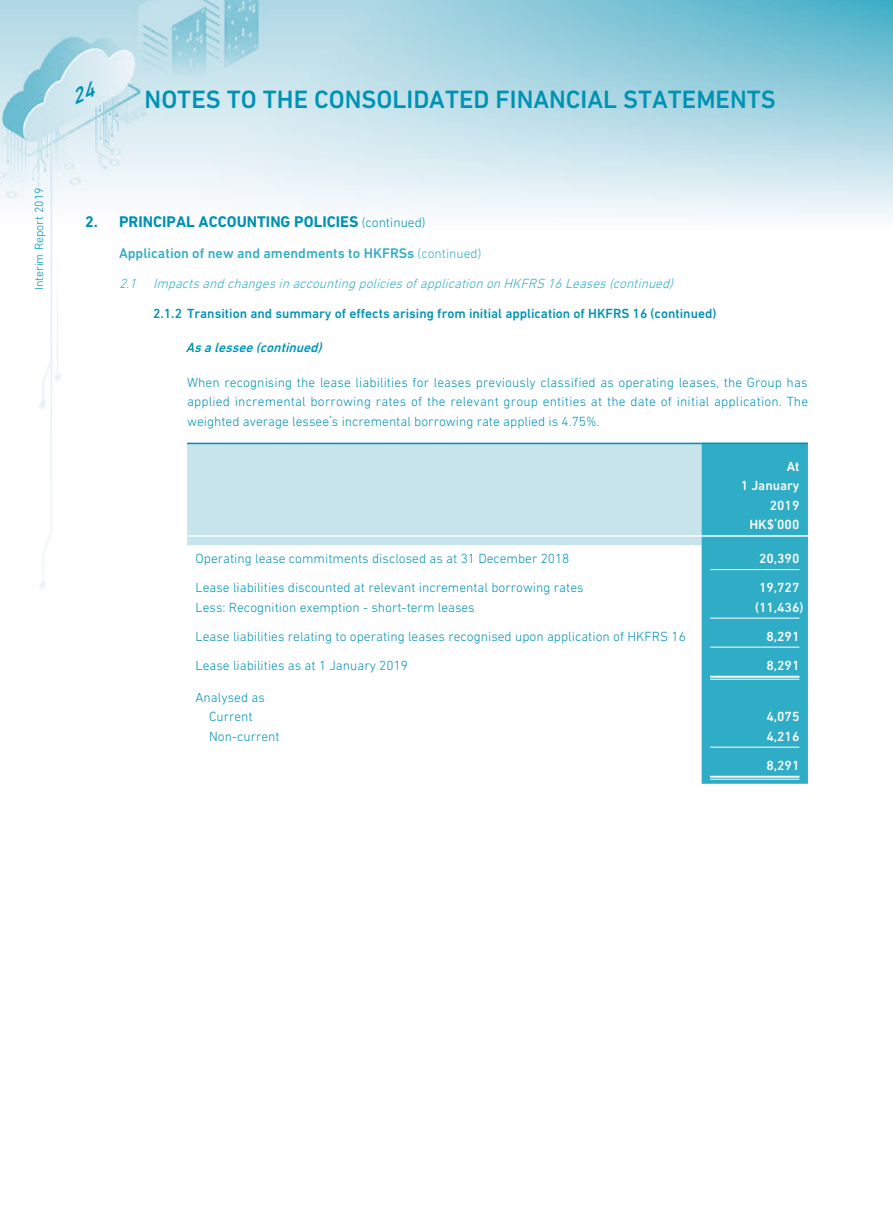
<style>
.page{position:relative;width:893px;height:1212px;background:#fff}
.page>*{position:absolute;margin:0;border:0;box-sizing:border-box;transform-origin:0 0}
.t1{font:500 25.5px "DIN Next LT Pro";color:#0092b3}
._3__標題{font:700 15.75px "DIN Next LT Pro";color:#0092b3}
._4__副標題{font:500 14.25px "DIN Next LT Pro";color:#30adc6}
._1__內文{font:300 13.5px/19.5px "DIN Next LT Pro";color:#0092b3;text-align:justify}
._1__內文-2{font:500 13.5px "DIN Next LT Pro";color:#0092b3}
._5__副副標題{font:italic 300 13.5px "DIN Next LT Pro";color:#30adc6}
._1__內文-3{font:500 13.5px "DIN Next LT Pro";color:#fff}
._1__內文-4{font:italic 500 13.5px "DIN Next LT Pro";color:#0092b3}
.t2{font:300 12px "DIN Next LT Pro";color:#0092b3}
.s1{font-weight:300;font-size:13.5px}
</style>
<div class="page">
<img style="left:0;top:0;width:892px;height:784px">
<div style="left:187px;top:444px;width:515px;height:101px;background:#c7e3ec"></div>
<div style="left:702px;top:444px;width:106px;height:340px;background:#30adc6"></div>
<hr style="left:187px;top:443px;width:515px;height:1px;background:#0092b3">
<hr style="left:702px;top:443px;width:106px;height:1px;background:#0092b3">
<hr style="left:187px;top:535px;width:515px;height:2px;background:#fff">
<hr style="left:702px;top:535px;width:106px;height:2px;background:#fff">
<hr style="left:710px;top:569px;width:89px;height:1px;background:#fff">
<hr style="left:710px;top:618px;width:89px;height:1px;background:#fff">
<hr style="left:710px;top:647px;width:89px;height:1px;background:#fff">
<hr style="left:710px;top:676px;width:89px;height:2px;background:#fff">
<hr style="left:710px;top:679px;width:89px;height:1px;background:#fff">
<hr style="left:710px;top:747px;width:89px;height:1px;background:#fff">
<hr style="left:710px;top:776px;width:89px;height:2px;background:#fff">
<hr style="left:710px;top:779px;width:89px;height:1px;background:#fff">
<svg style="left:76px;top:80px;width:19px;height:24px"></svg>
<p class="t2" style="left:32px;top:290px;width:104px;rotate:-90deg">Interim Report 2019</p>
<h1 class="t1" style="left:145px;top:84px;width:633px">NOTES TO THE CONSOLIDATED FINANCIAL STATEMENTS</h1>
<p class="_3__標題" style="left:85px;top:212px;width:342px">2. PRINCIPAL ACCOUNTING POLICIES <span class="s1">(continued)</span></p>
<p class="_4__副標題" style="left:119px;top:245px;width:364px">Application of new and amendments to HKFRSs <span class="s1">(continued)</span></p>
<p class="_5__副副標題" style="left:119px;top:275px;width:559px">2.1 ImpactsandchangesinaccountingpoliciesofapplicationonHKFRS 16Leases(continued)</p>
<p class="_1__內文-2" style="left:153px;top:306px;width:565px">2.1.2 Transition and summary of effects arising from initial application of HKFRS 16 (continued)</p>
<p class="_1__內文-4" style="left:186px;top:340px;width:142px">Asalessee(continued)</p>
<p class="_1__內文" style="left:187px;top:372px;width:623px">When recognising the lease liabilities for leases previously classified as operating leases, the Group has applied incremental borrowing rates of the relevant group entities at the date of initial application. The weighted average lessee’s incremental borrowing rate applied is 4.75%.</p>
<p class="_1__內文-3" style="left:787px;top:458px;width:14px">At</p>
<p class="_1__內文-3" style="left:741px;top:478px;width:60px">1 January</p>
<p class="_1__內文-3" style="left:770px;top:497px;width:31px">2019</p>
<p class="_1__內文-3" style="left:749px;top:517px;width:52px">HK$’000</p>
<p class="_1__內文" style="left:196px;top:548px;width:375px">Operating lease commitments disclosed as at 31 December 2018</p>
<p class="_1__內文-3" style="left:759px;top:551px;width:42px">20,390</p>
<p class="_1__內文" style="left:196px;top:577px;width:389px">Lease liabilities discounted at relevant incremental borrowing rates</p>
<p class="_1__內文-3" style="left:759px;top:580px;width:42px">19,727</p>
<p class="_1__內文" style="left:196px;top:597px;width:281px">Less: Recognition exemption - short-term leases</p>
<p class="_1__內文-3" style="left:755px;top:599px;width:50px">(11,436)</p>
<p class="_1__內文" style="left:196px;top:626px;width:492px">Lease liabilities relating to operating leases recognised upon application of HKFRS 16</p>
<p class="_1__內文-3" style="left:766px;top:628px;width:34px">8,291</p>
<p class="_1__內文" style="left:196px;top:655px;width:214px">Lease liabilities as at 1 January 2019</p>
<p class="_1__內文-3" style="left:766px;top:657px;width:34px">8,291</p>
<p class="_1__內文" style="left:196px;top:687px;width:71px">Analysed as</p>
<p class="_1__內文" style="left:209px;top:706px;width:45px">Current</p>
<p class="_1__內文-3" style="left:766px;top:709px;width:34px">4,075</p>
<p class="_1__內文" style="left:209px;top:726px;width:72px">Non-current</p>
<p class="_1__內文-3" style="left:766px;top:728px;width:34px">4,216</p>
<p class="_1__內文-3" style="left:766px;top:757px;width:34px">8,291</p>
</div>
